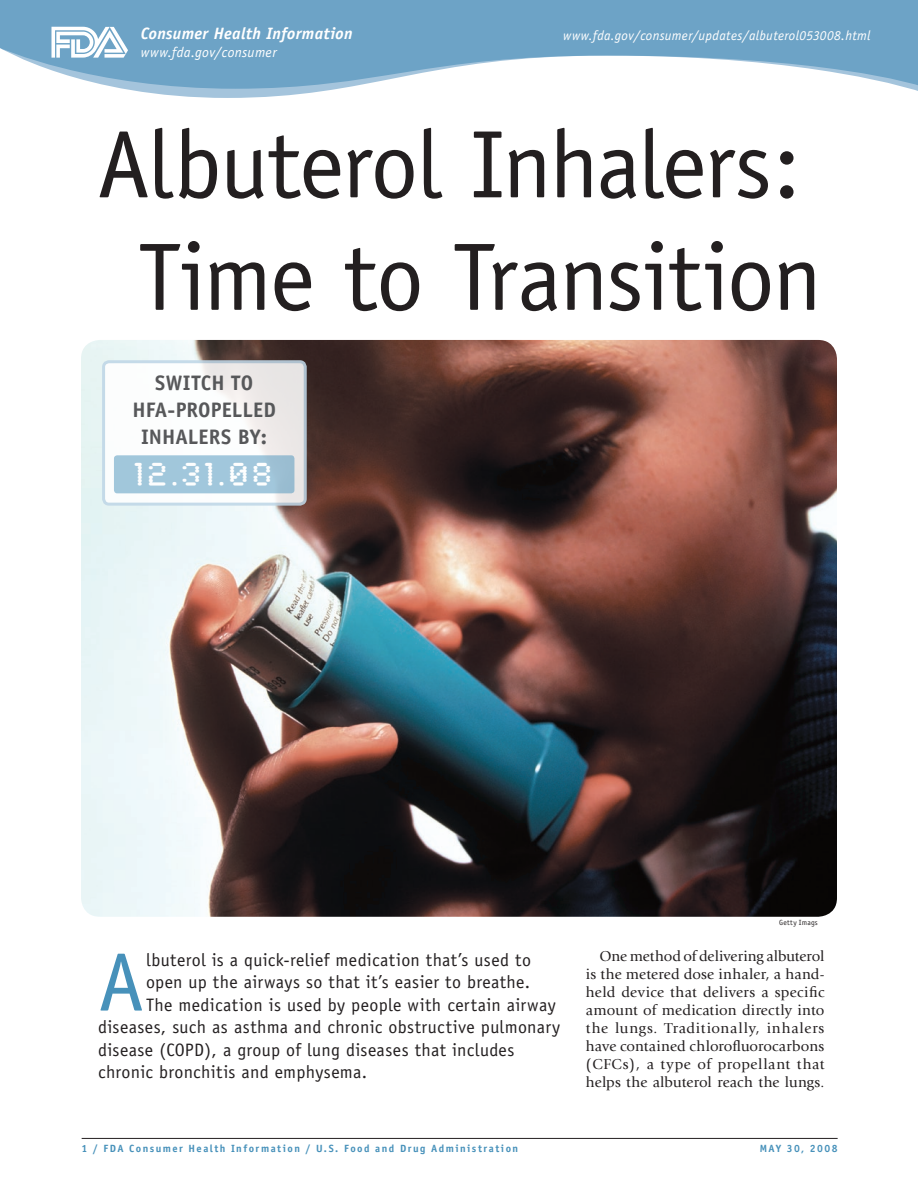
<style>
.page{position:relative;width:918px;height:1188px;background:#fff}
.page>*{position:absolute;margin:0;border:0;box-sizing:border-box;transform-origin:0 0}
.Main_Titles{font:96px "Officina Sans";letter-spacing:-.02em;color:#231f20}
.Intro-graph{font:83.1px "Officina Sans";color:#4791ba}
.t1{font:33px "Synchro LET";color:#fff}
.t2{font:700 21px "Officina Sans";letter-spacing:.005em;color:#57585a}
.Intro-graph-2{font:18px "Officina Sans";letter-spacing:.015em;color:#231f20}
.t3{font:italic 700 16.5px "Officina Sans";letter-spacing:.015em;color:#fff}
.Body_Text{font:15px/18px "Giovanni";letter-spacing:.025em;color:#231f20;text-align:justify}
.t4{font:italic 14.25px "Officina Sans";letter-spacing:.025em;color:#fff}
.t5{font:italic 13.5px "Officina Sans";letter-spacing:.025em;color:#fff}
.t6{font:700 10.5px "Officina Sans";letter-spacing:.14em;color:#4791ba}
.Photo_Credits{font:7.5px "Officina Sans";letter-spacing:.025em;color:#231f20}
</style>
<div class="page">
<svg style="left:125px;top:89px;width:793px;height:9px"></svg>
<svg style="left:0;top:0;width:918px;height:89px;fill:#6da3c6"></svg>
<hr style="left:82px;top:1138px;width:756px;height:1px;background:#231f20">
<svg style="left:51px;top:27px;width:76px;height:31px"></svg>
<img style="left:81px;top:340px;width:756px;height:577px">
<div style="left:104px;top:362px;width:201px;height:142px;background:linear-gradient(to right,#fff,#ece9e8);border-radius:5px"></div>
<div style="left:102px;top:360px;width:205px;height:146px;border:3px solid #c0d7e7;border-radius:5px"></div>
<div style="left:114px;top:455px;width:180px;height:38px;background:#a1c7dc;border-radius:3px"></div>
<p class="t3" style="left:141px;top:23px;width:213px">Consumer Health Information</p>
<p class="t4" style="left:141px;top:44px;width:137px">www.fda.gov/consumer</p>
<p class="t5" style="left:563px;top:28px;width:309px">www.fda.gov/consumer/updates/albuterol053008.html</p>
<p class="Main_Titles" style="left:97px;top:109px;width:706px">Albuterol Inhalers:</p>
<p class="Main_Titles" style="left:138px;top:221px;width:686px">Time to Transition</p>
<p class="t2" style="left:155px;top:370px;width:100px">SWITCH TO</p>
<p class="t2" style="left:133px;top:397px;width:145px">HFA-PROPELLED</p>
<p class="t2" style="left:141px;top:424px;width:127px">INHALERS BY:</p>
<h3 class="t1" style="left:134px;top:444px;width:139px">12.31.08</h3>
<p class="Intro-graph" style="left:98px;top:934px;width:48px">A</p>
<p class="Intro-graph-2" style="left:146px;top:949px;width:387px">lbuterol is a quick-relief medication that’s used to</p>
<p class="Intro-graph-2" style="left:146px;top:971px;width:385px">open up the airways so that it’s easier to breathe.</p>
<p class="Intro-graph-2" style="left:146px;top:994px;width:411px">The medication is used by people with certain airway</p>
<p class="Intro-graph-2" style="left:98px;top:1016px;width:464px">diseases, such as asthma and chronic obstructive pulmonary</p>
<p class="Intro-graph-2" style="left:98px;top:1039px;width:418px">disease (COPD), a group of lung diseases that includes</p>
<p class="Intro-graph-2" style="left:98px;top:1061px;width:270px">chronic bronchitis and emphysema.</p>
<p class="Photo_Credits" style="left:779px;top:918px;width:40px">Getty Imags</p>
<p class="Body_Text" style="left:586px;top:947px;width:240px;text-indent:14px">One method of delivering albuterol is the metered dose inhaler, a hand&shy;held device that delivers a specific amount of medication directly into the lungs. Traditionally, inhalers have contained chlorofluorocarbons (CFCs), a type of propellant that helps the albuterol reach the lungs.</p>
<p class="t6" style="left:82px;top:1142px;width:438px">1 / FDA Consumer Health Information / U.S. Food and Drug Administration</p>
<p class="t6" style="left:760px;top:1142px;width:79px">MAY 30, 2008</p>
</div>
